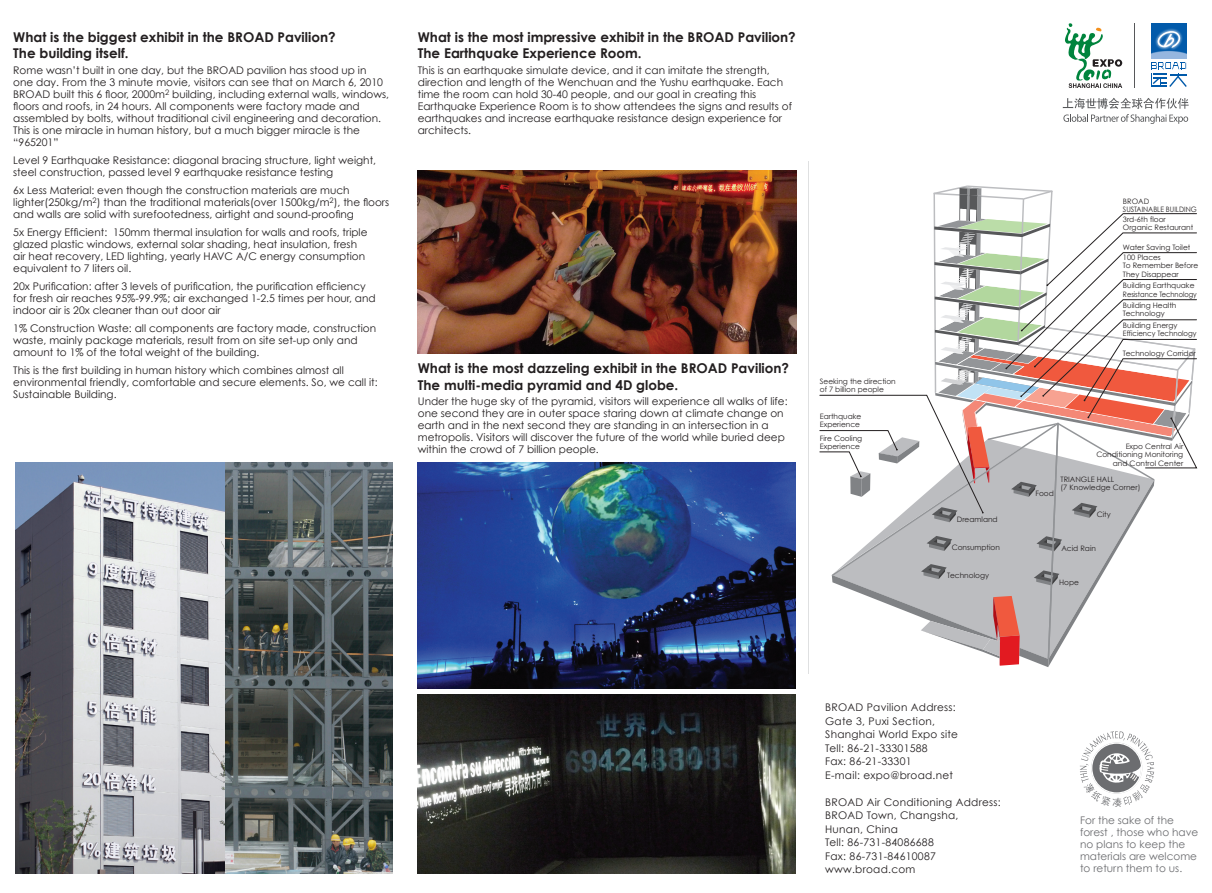
<style>
.page{position:relative;width:1212px;height:893px;background:#fff}
.page>*{position:absolute;margin:0;border:0;box-sizing:border-box;transform-origin:0 0}
.t1{font:700 13.5px "Century Gothic";color:#231f20}
.t2{font:10.5px/12px "Century Gothic";color:#231f20}
.t3{font:10.5px "Century Gothic";letter-spacing:.025em;color:#231f20}
.t4{font:10.5px/12px "Century Gothic";color:#6c6d70}
.t5{font:10.35px/14.9px "FZZDXJW GB1 0";color:#231f20}
.t6{font:7.5px/8.2px "Century Gothic";color:#231f20}
</style>
<div class="page">
<img style="left:224px;top:462px;width:169px;height:411px">
<img style="left:16px;top:462px;width:208px;height:411px">
<img style="left:418px;top:170px;width:378px;height:184px">
<img style="left:417px;top:695px;width:379px;height:178px">
<img style="left:417px;top:462px;width:379px;height:227px">
<svg style="left:819px;top:23px;width:378px;height:644px"></svg>
<svg style="left:1080px;top:731px;width:74px;height:74px"></svg>
<p class="t1" style="left:13px;top:28px;width:324px">What is the biggest exhibit in the BROAD Pavilion?</p>
<p class="t1" style="left:13px;top:45px;width:117px">The building itself.</p>
<p class="t2" style="left:13px;top:64px;width:377px">Rome wasn’t built in one day, but the BROAD pavilion has stood up in one day. From the 3 minute movie, visitors can see that on March 6, 2010<br>BROAD built this 6 floor, 2000m<sup>2</sup> building, including external walls, windows, floors and roofs, in 24 hours. All components were factory made and assembled by bolts, without traditional civil engineering and decoration.<br>This is one miracle in human history, but a much bigger miracle is the “965201”</p>
<p class="t2" style="left:13px;top:154px;width:364px">Level 9 Earthquake Resistance: diagonal bracing structure, light weight, steel construction, passed level 9 earthquake resistance testing</p>
<p class="t2" style="left:13px;top:184px;width:377px">6x Less Material: even though the construction materials are much lighter(250kg/m<sup>2</sup>) than the traditional materials(over 1500kg/m<sup>2</sup>), the floors and walls are solid with surefootedness, airtight and sound-proofing</p>
<p class="t2" style="left:13px;top:226px;width:356px">5x Energy Efficient: 150mm thermal insulation for walls and roofs, triple glazed plastic windows, external solar shading, heat insulation, fresh air heat recovery, LED lighting, yearly HAVC A/C energy consumption equivalent to 7 liters oil.</p>
<p class="t2" style="left:13px;top:280px;width:364px">20x Purification: after 3 levels of purification, the purification efficiency for fresh air reaches 95%-99.9%; air exchanged 1-2.5 times per hour, and indoor air is 20x cleaner than out door air</p>
<p class="t2" style="left:13px;top:322px;width:364px">1% Construction Waste: all components are factory made, construction waste, mainly package materials, result from on site set-up only and amount to 1% of the total weight of the building.</p>
<p class="t2" style="left:13px;top:364px;width:366px">This is the first building in human history which combines almost all environmental friendly, comfortable and secure elements. So, we call it:<br>Sustainable Building.</p>
<p class="t1" style="left:418px;top:28px;width:379px">What is the most impressive exhibit in the BROAD Pavilion?</p>
<p class="t1" style="left:418px;top:45px;width:225px">The Earthquake Experience Room.</p>
<p class="t2" style="left:418px;top:64px;width:376px">This is an earthquake simulate device, and it can imitate the strength, direction and length of the Wenchuan and the Yushu earthquake. Each time the room can hold 30-40 people, and our goal in creating this Earthquake Experience Room is to show attendees the signs and results of earthquakes and increase earthquake resistance design experience for architects.</p>
<p class="t1" style="left:418px;top:360px;width:373px">What is the most dazzeling exhibit in the BROAD Pavilion?</p>
<p class="t1" style="left:418px;top:376px;width:262px">The multi-media pyramid and 4D globe.</p>
<p class="t2" style="left:418px;top:395px;width:371px">Under the huge sky of the pyramid, visitors will experience all walks of life: one second they are in outer space staring down at climate change on earth and in the next second they are standing in an intersection in a metropolis. Visitors will discover the future of the world while buried deep within the crowd of 7 billion people.</p>
<p class="t5" style="left:496px;top:380px;width:86px">寻找70亿人的方向(电影及4D地球)</p>
<p class="t5" style="left:496px;top:414px;width:54px;line-height:20.1px">地震体验火制冷体验</p>
<p class="t6" style="left:820px;top:377px;width:77px">Seeking the direction of 7 billion people</p>
<p class="t6" style="left:820px;top:412px;width:43px">Earthquake<br>Experience</p>
<p class="t6" style="left:820px;top:434px;width:44px">Fire Cooling<br>Experience</p>
<p class="t6" style="left:957px;top:515px;width:42px">Dreamland</p>
<p class="t6" style="left:952px;top:543px;width:50px">Consumption</p>
<p class="t6" style="left:947px;top:571px;width:43px">Technology</p>
<p class="t6" style="left:1123px;top:197px;width:75px">BROAD<br>SUSTAINABLE BUILDING</p>
<p class="t6" style="left:1123px;top:215px;width:72px">3rd-6th floor<br>Organic Restaurant</p>
<p class="t6" style="left:1123px;top:243px;width:69px">Water Saving Toilet</p>
<p class="t6" style="left:1123px;top:281px;width:75px">Building Earthquake<br>Resistance Technology</p>
<p class="t6" style="left:1123px;top:253px;width:77px">100 Places<br>To Remember Before<br>They Disappear</p>
<p class="t6" style="left:1123px;top:301px;width:55px">Building Health<br>Technology</p>
<p class="t6" style="left:1123px;top:321px;width:75px">Building Energy<br>Efficiency Technology</p>
<p class="t6" style="left:1123px;top:349px;width:74px">Technology Corridor</p>
<p class="t6" style="left:1096px;top:442px;width:88px;text-align:right">Expo Central Air<br>Conditioning Monitoring and Control Center</p>
<p class="t6" style="left:1060px;top:475px;width:81px">TRIANGLE HALL<br>(7 Knowledge Corner)</p>
<p class="t6" style="left:1035px;top:489px;width:20px">Food</p>
<p class="t6" style="left:1097px;top:510px;width:16px">City</p>
<p class="t6" style="left:1061px;top:544px;width:36px">Acid Rain</p>
<p class="t6" style="left:1059px;top:578px;width:21px">Hope</p>
<p class="t3" style="left:825px;top:701px;width:132px">BROAD Pavilion Address:</p>
<p class="t3" style="left:825px;top:715px;width:111px">Gate 3, Puxi Section,</p>
<p class="t3" style="left:825px;top:728px;width:134px">Shanghai World Expo site</p>
<p class="t3" style="left:825px;top:742px;width:104px">Tell: 86-21-33301588</p>
<p class="t3" style="left:825px;top:755px;width:88px">Fax: 86-21-33301</p>
<p class="t3" style="left:825px;top:769px;width:129px">E-mail: expo@broad.net</p>
<p class="t3" style="left:825px;top:796px;width:177px">BROAD Air Conditioning Address:</p>
<p class="t3" style="left:825px;top:809px;width:135px">BROAD Town, Changsha,</p>
<p class="t3" style="left:825px;top:823px;width:74px">Hunan, China</p>
<p class="t3" style="left:825px;top:836px;width:110px">Tell: 86-731-84086688</p>
<p class="t3" style="left:825px;top:850px;width:112px">Fax: 86-731-84610087</p>
<p class="t3" style="left:825px;top:863px;width:92px">www.broad.com</p>
<p class="t4" style="left:1080px;top:814px;width:120px">For the sake of the forest , those who have no plans to keep the materials are welcome to return them to us.</p>
</div>
